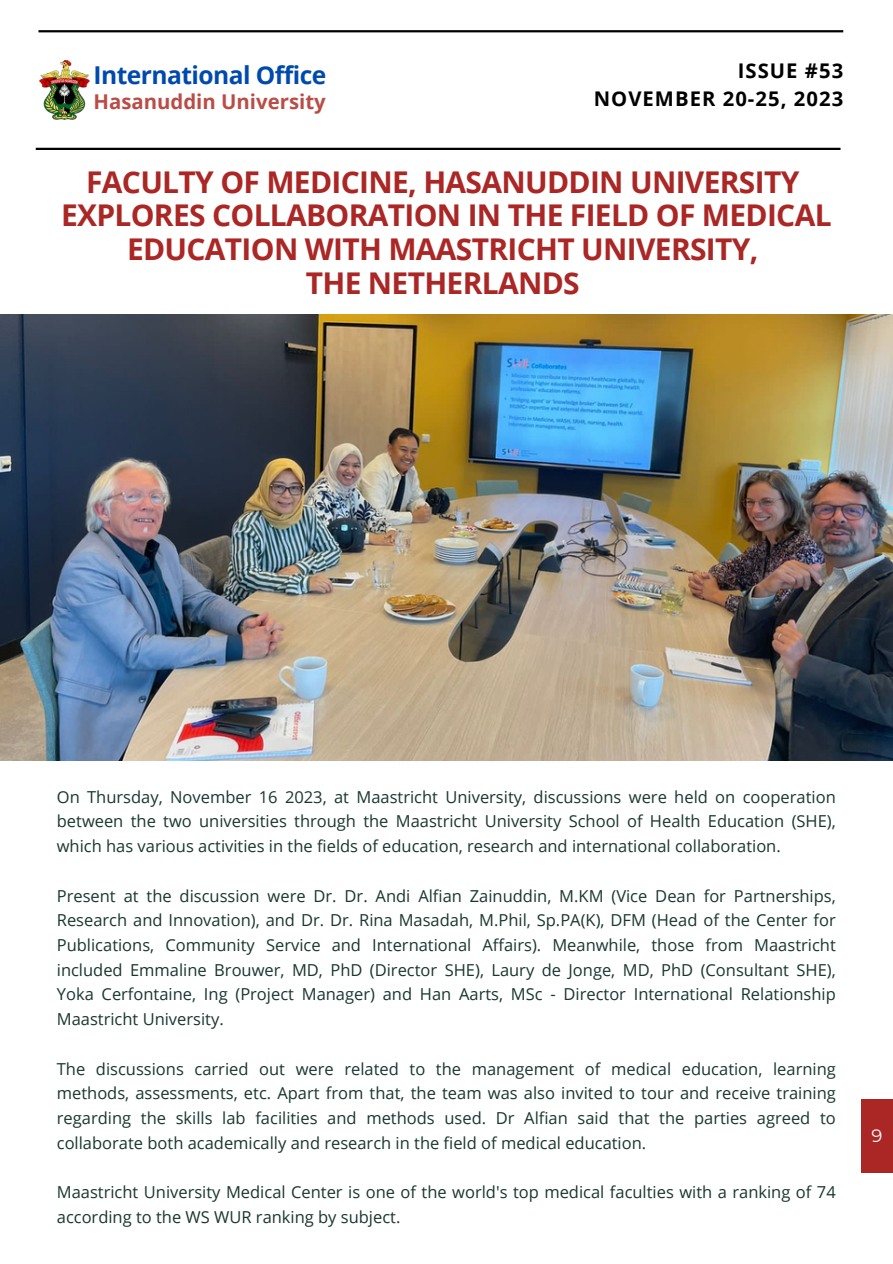
<style>
.page{position:relative;width:893px;height:1264px;background:#fff}
.page>*{position:absolute;margin:0;border:0;box-sizing:border-box;transform-origin:0 0}
.t1{font:700 30px/33.8px "Open Sans";letter-spacing:-.025em;color:#aa2725;text-align:center}
.t2{font:700 24.6px "Open Sans";letter-spacing:-.02em;color:#004aad}
.t3{font:700 20.4px "Open Sans";color:#ba4d46}
.t4{font:700 20.25px "Open Sans";letter-spacing:.05em;color:#000}
.t5{font:18px "Montserrat";color:#fff}
.t6{font:16.5px/24.8px "Open Sans";color:#19372f;text-align:justify}
</style>
<div class="page">
<div style="left:861px;top:1099px;width:31px;height:74px;background:#aa2725"></div>
<img style="left:39px;top:59px;width:50px;height:61px">
<hr style="left:38px;top:30px;width:805px;height:2px;background:#000">
<hr style="left:36px;top:148px;width:804px;height:2px;background:#000">
<img style="left:0;top:314px;width:892px;height:446px">
<p class="t2" style="left:93px;top:58px;width:234px">International Office</p>
<p class="t3" style="left:93px;top:88px;width:234px">Hasanuddin University</p>
<p class="t4" style="left:737px;top:56px;width:107px">ISSUE #53</p>
<p class="t4" style="left:593px;top:84px;width:251px">NOVEMBER 20-25, 2023</p>
<p class="t1" style="left:86px;top:164px;width:714px">FACULTY OF MEDICINE, HASANUDDIN UNIVERSITY</p>
<p class="t1" style="left:61px;top:198px;width:772px">EXPLORES COLLABORATION IN THE FIELD OF MEDICAL<br>EDUCATION WITH MAASTRICHT UNIVERSITY,</p>
<p class="t1" style="left:306px;top:265px;width:275px">THE NETHERLANDS</p>
<p class="t6" style="left:57px;top:783px;width:780px">On Thursday, November 16 2023, at Maastricht University, discussions were held on cooperation between the two universities through the Maastricht University School of Health Education (SHE), which has various activities in the fields of education, research and international collaboration.</p>
<p class="t6" style="left:57px;top:882px;width:780px">Present at the discussion were Dr. Dr. Andi Alfian Zainuddin, M.KM (Vice Dean for Partnerships, Research and Innovation), and Dr. Dr. Rina Masadah, M.Phil, Sp.PA(K), DFM (Head of the Center for Publications, Community Service and International Affairs). Meanwhile, those from Maastricht included Emmaline Brouwer, MD, PhD (Director SHE), Laury de Jonge, MD, PhD (Consultant SHE), Yoka Cerfontaine, Ing (Project Manager) and Han Aarts, MSc - Director International Relationship Maastricht University.</p>
<p class="t6" style="left:57px;top:1055px;width:780px">The discussions carried out were related to the management of medical education, learning methods, assessments, etc. Apart from that, the team was also invited to tour and receive training regarding the skills lab facilities and methods used. Dr Alfian said that the parties agreed to collaborate both academically and research in the field of medical education.</p>
<p class="t6" style="left:57px;top:1179px;width:780px">Maastricht University Medical Center is one of the world's top medical faculties with a ranking of 74 according to the WS WUR ranking by subject.</p>
<p class="t5" style="left:871px;top:1124px;width:12px">9</p>
</div>
